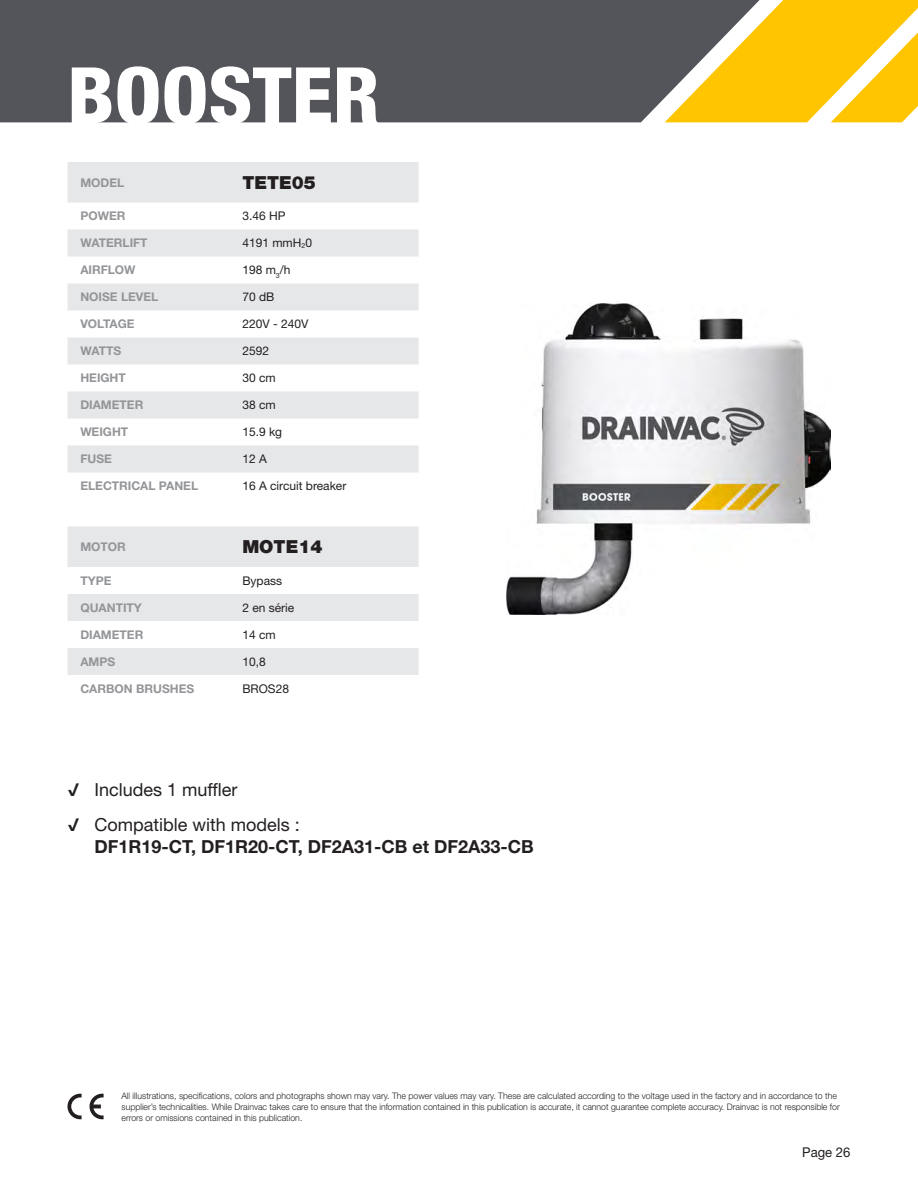
<style>
.page{position:relative;width:918px;height:1188px;background:#fff}
.page>*{position:absolute;margin:0;border:0;box-sizing:border-box;transform-origin:0 0}
.t1{font:800 condensed 78px "Helvetica Neue LT Std";color:#fff;scale:1.05 1}
.t2{font:700 18px/21.6px "Helvetica Neue LT Std";color:#231f20}
.t3{font:18px "Helvetica Neue LT Std";color:#231f20}
.t4{font:900 18px "Helvetica Neue LT Std";color:#231f20}
.t5{font:13.5px "Helvetica Neue LT Std";color:#231f20}
.t6{font:700 12px "Helvetica Neue LT Std";color:#939598}
.t7{font:12px "Helvetica Neue LT Std";color:#231f20}
.t8{font:300 9px/10.8px "Helvetica Neue LT Std";color:#231f20}
.s1{font-family:"Interstate";font-weight:700}
.s2{font-family:"Interstate"}
.s3{font-weight:400}
</style>
<div class="page">
<div style="left:0;top:0;width:665px;height:122px;background:#54555a"></div>
<svg style="left:665px;top:0;width:253px;height:122px"></svg>
<img style="left:506px;top:303px;width:324px;height:312px">
<svg style="left:68px;top:1094px;width:14px;height:25px"></svg>
<svg style="left:90px;top:1094px;width:14px;height:25px"></svg>
<svg style="left:68px;top:162px;width:351px;height:310px;fill:#e6e7e9"></svg>
<svg style="left:68px;top:526px;width:351px;height:149px;fill:#e6e7e9"></svg>
<svg style="left:68px;top:621px;width:162px;height:54px"></svg>
<h1 class="t1" style="left:67px;top:47px;width:299px">BOOSTER</h1>
<p class="t6" style="left:80px;top:175px;width:46px">MODEL</p>
<p class="t4" style="left:242px;top:172px;width:75px">TETE05</p>
<p class="t6" style="left:80px;top:209px;width:47px">POWER</p>
<p class="t7" style="left:242px;top:209px;width:45px">3.46 HP</p>
<p class="t6" style="left:80px;top:236px;width:69px">WATERLIFT</p>
<p class="t7" style="left:242px;top:236px;width:71px">4191 mmH<sub>2</sub>0</p>
<p class="t6" style="left:80px;top:263px;width:57px">AIRFLOW</p>
<p class="t7" style="left:242px;top:263px;width:50px">198 m<sub>3</sub>/h</p>
<p class="t6" style="left:80px;top:290px;width:80px">NOISE LEVEL</p>
<p class="t7" style="left:242px;top:290px;width:34px">70 dB</p>
<p class="t6" style="left:80px;top:317px;width:56px">VOLTAGE</p>
<p class="t7" style="left:242px;top:317px;width:68px">220V - 240V</p>
<p class="t6" style="left:80px;top:344px;width:42px">WATTS</p>
<p class="t7" style="left:242px;top:344px;width:28px">2592</p>
<p class="t6" style="left:80px;top:371px;width:47px">HEIGHT</p>
<p class="t7" style="left:242px;top:371px;width:35px">30 cm</p>
<p class="t6" style="left:80px;top:398px;width:65px">DIAMETER</p>
<p class="t7" style="left:242px;top:398px;width:35px">38 cm</p>
<p class="t6" style="left:80px;top:425px;width:49px">WEIGHT</p>
<p class="t7" style="left:242px;top:425px;width:41px">15.9 kg</p>
<p class="t6" style="left:80px;top:452px;width:33px">FUSE</p>
<p class="t7" style="left:242px;top:452px;width:26px">12 A</p>
<p class="t6" style="left:80px;top:479px;width:119px">ELECTRICAL PANEL</p>
<p class="t7" style="left:242px;top:479px;width:106px">16 A circuit breaker</p>
<p class="t6" style="left:80px;top:539px;width:47px">MOTOR</p>
<p class="t4" style="left:242px;top:536px;width:82px">MOTE14</p>
<p class="t6" style="left:80px;top:573px;width:33px">TYPE</p>
<p class="t7" style="left:242px;top:573px;width:41px">Bypass</p>
<p class="t6" style="left:80px;top:600px;width:63px">QUANTITY</p>
<p class="t7" style="left:242px;top:600px;width:54px">2 en série</p>
<p class="t6" style="left:80px;top:627px;width:65px">DIAMETER</p>
<p class="t7" style="left:242px;top:627px;width:35px">14 cm</p>
<p class="t6" style="left:80px;top:654px;width:36px">AMPS</p>
<p class="t7" style="left:242px;top:654px;width:25px">10,8</p>
<p class="t6" style="left:80px;top:681px;width:116px">CARBON BRUSHES</p>
<p class="t7" style="left:242px;top:681px;width:48px">BROS28</p>
<p class="t3" style="left:68px;top:779px;width:172px"><span class="s1">√</span> Includes 1 muffler</p>
<p class="t2" style="left:94px;top:813px;width:441px;text-indent:-27px"><span class="s2">√</span> <span class="s3">Compatible with models :<br></span>DF1R19-CT, DF1R20-CT, DF2A31-CB et DF2A33-CB</p>
<p class="t8" style="left:122px;top:1090px;width:720px">All illustrations, specifications, colors and photographs shown may vary. The power values may vary. These are calculated according to the voltage used in the factory and in accordance to the supplier’s technicalities. While Drainvac takes care to ensure that the information contained in this publication is accurate, it cannot guarantee complete accuracy. Drainvac is not responsible for errors or omissions contained in this publication.</p>
<h3 class="t5" style="left:802px;top:1144px;width:50px">Page 26</h3>
</div>
